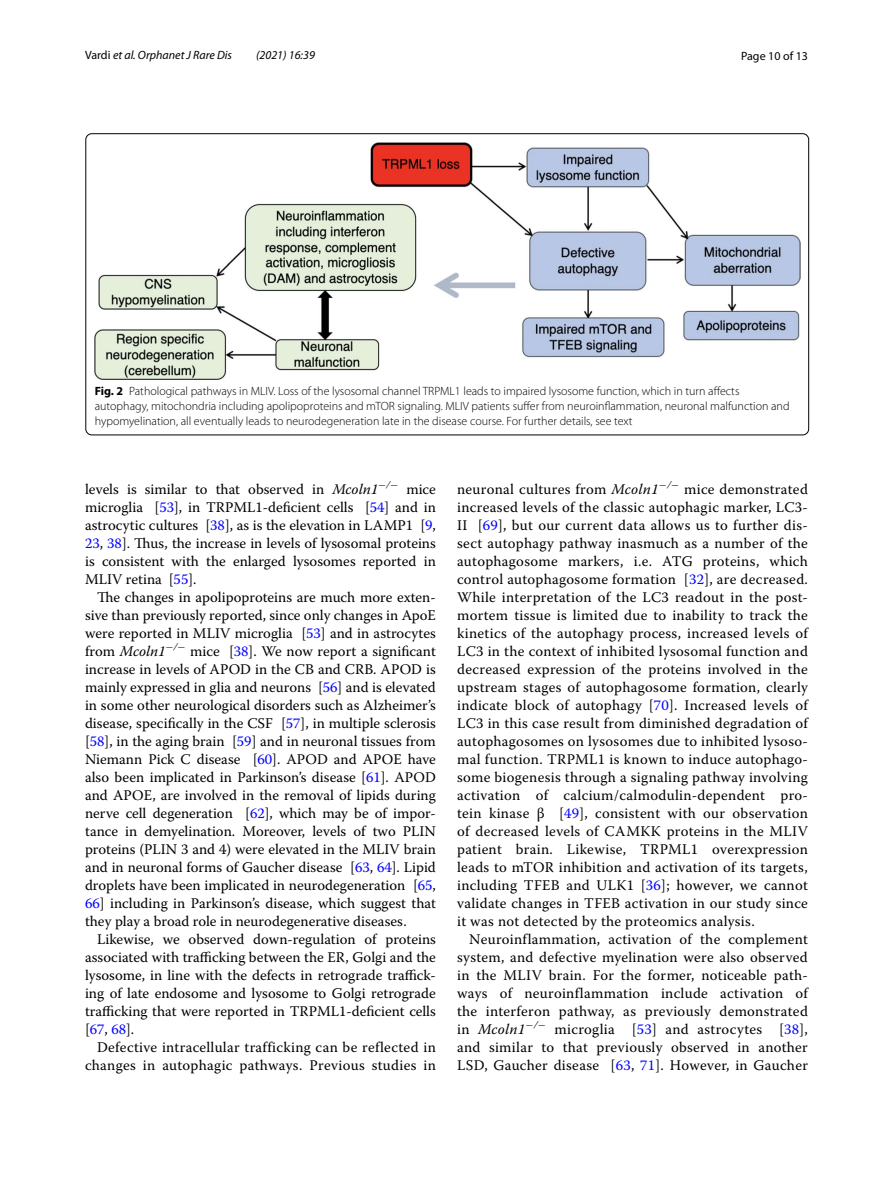
<style>
.page{position:relative;width:893px;height:1187px;background:#fff}
.page>*{position:absolute;margin:0;border:0;box-sizing:border-box;transform-origin:0 0}
.t1{font:14.7px/18px "Warnock Pro";letter-spacing:.015em;color:#000;text-align:justify}
.t2{font:300 12px/15px "Myriad Pro";color:#000}
.t3{font:italic 12px "Myriad Pro";color:#000}
.t4{font:12px "Myriad Pro";color:#000}
.s1{font-style:normal}
.s2{font-weight:700}
.s3{font-style:italic}
.s4{color:#00f}
</style>
<div class="page">
<img style="left:94px;top:143px;width:706px;height:236px">
<p class="t3" style="left:85px;top:48px;width:149px"><span class="s1">Vardi</span> et al. Orphanet J Rare Dis</p>
<p class="t3" style="left:256px;top:48px;width:60px">(2021) 16:39</p>
<p class="t4" style="left:741px;top:48px;width:68px">Page 10 of 13</p>
<p class="t2" style="left:95px;top:383px;width:696px"><span class="s2">Fig. 2</span> Pathological pathways in MLIV. Loss of the lysosomal channel TRPML1 leads to impaired lysosome function, which in turn affects autophagy, mitochondria including apolipoproteins and mTOR signaling. MLIV patients suffer from neuroinflammation, neuronal malfunction and hypomyelination, all eventually leads to neurodegeneration late in the disease course. For further details, see text</p>
<p class="t1" style="left:85px;top:480px;width:352px">levels is similar to that observed in <span class="s3">Mcoln1</span><sup>−</sup><sup>/</sup><sup>−</sup> mice microglia [<span class="s4">53</span>], in TRPML1-deficient cells [<span class="s4">54</span>] and in astrocytic cultures [<span class="s4">38</span>], as is the elevation in LAMP1 [<span class="s4">9</span>, <span class="s4">23</span>, <span class="s4">38</span>]. Thus, the increase in levels of lysosomal proteins is consistent with the enlarged lysosomes reported in MLIV retina [<span class="s4">55</span>].</p>
<p class="t1" style="left:85px;top:587px;width:352px;text-indent:12px">The changes in apolipoproteins are much more exten&shy;sive than previously reported, since only changes in ApoE were reported in MLIV microglia [<span class="s4">53</span>] and in astrocytes from <span class="s3">Mcoln1</span><sup>−</sup><sup>/</sup><sup>−</sup> mice [<span class="s4">38</span>]. We now report a significant increase in levels of APOD in the CB and CRB. APOD is mainly expressed in glia and neurons [<span class="s4">56</span>] and is elevated in some other neurological disorders such as Alzheimer’s disease, specifically in the CSF [<span class="s4">57</span>], in multiple sclerosis [<span class="s4">58</span>], in the aging brain [<span class="s4">59</span>] and in neuronal tissues from Niemann Pick C disease [<span class="s4">60</span>]. APOD and APOE have also been implicated in Parkinson’s disease [<span class="s4">61</span>]. APOD and APOE, are involved in the removal of lipids during nerve cell degeneration [<span class="s4">62</span>], which may be of impor&shy;tance in demyelination. Moreover, levels of two PLIN proteins (PLIN 3 and 4) were elevated in the MLIV brain and in neuronal forms of Gaucher disease [<span class="s4">63</span>, <span class="s4">64</span>]. Lipid droplets have been implicated in neurodegeneration [<span class="s4">65</span>, <span class="s4">66</span>] including in Parkinson’s disease, which suggest that they play a broad role in neurodegenerative diseases.</p>
<p class="t1" style="left:85px;top:929px;width:352px;text-indent:12px">Likewise, we observed down-regulation of proteins associated with trafficking between the ER, Golgi and the lysosome, in line with the defects in retrograde traffick&shy;ing of late endosome and lysosome to Golgi retrograde trafficking that were reported in TRPML1-deficient cells [<span class="s4">67</span>, <span class="s4">68</span>].</p>
<p class="t1" style="left:85px;top:1038px;width:352px;text-align:right">Defective intracellular trafficking can be reflected in changes in autophagic pathways. Previous studies in</p>
<p class="t1" style="left:457px;top:480px;width:352px">neuronal cultures from <span class="s3">Mcoln1</span><sup>−</sup><sup>/</sup><sup>−</sup> mice demonstrated increased levels of the classic autophagic marker, LC3- II [<span class="s4">69</span>], but our current data allows us to further dis&shy;sect autophagy pathway inasmuch as a number of the autophagosome markers, i.e. ATG proteins, which control autophagosome formation [<span class="s4">32</span>], are decreased.<br>While interpretation of the LC3 readout in the post&shy;mortem tissue is limited due to inability to track the kinetics of the autophagy process, increased levels of LC3 in the context of inhibited lysosomal function and decreased expression of the proteins involved in the upstream stages of autophagosome formation, clearly indicate block of autophagy [<span class="s4">70</span>]. Increased levels of LC3 in this case result from diminished degradation of autophagosomes on lysosomes due to inhibited lysoso&shy;mal function. TRPML1 is known to induce autophago&shy;some biogenesis through a signaling pathway involving activation of calcium/calmodulin-dependent pro&shy;tein kinase β [<span class="s4">49</span>], consistent with our observation of decreased levels of CAMKK proteins in the MLIV patient brain. Likewise, TRPML1 overexpression leads to mTOR inhibition and activation of its targets, including TFEB and ULK1 [<span class="s4">36</span>]; however, we cannot validate changes in TFEB activation in our study since it was not detected by the proteomics analysis.</p>
<p class="t1" style="left:457px;top:929px;width:352px;text-indent:12px">Neuroinflammation, activation of the complement system, and defective myelination were also observed in the MLIV brain. For the former, noticeable path&shy;ways of neuroinflammation include activation of the interferon pathway, as previously demonstrated in <span class="s3">Mcoln1</span><sup>−</sup><sup>/</sup><sup>−</sup> microglia [<span class="s4">53</span>] and astrocytes [<span class="s4">38</span>], and similar to that previously observed in another LSD, Gaucher disease [<span class="s4">63</span>, <span class="s4">71</span>]. However, in Gaucher</p>
</div>
